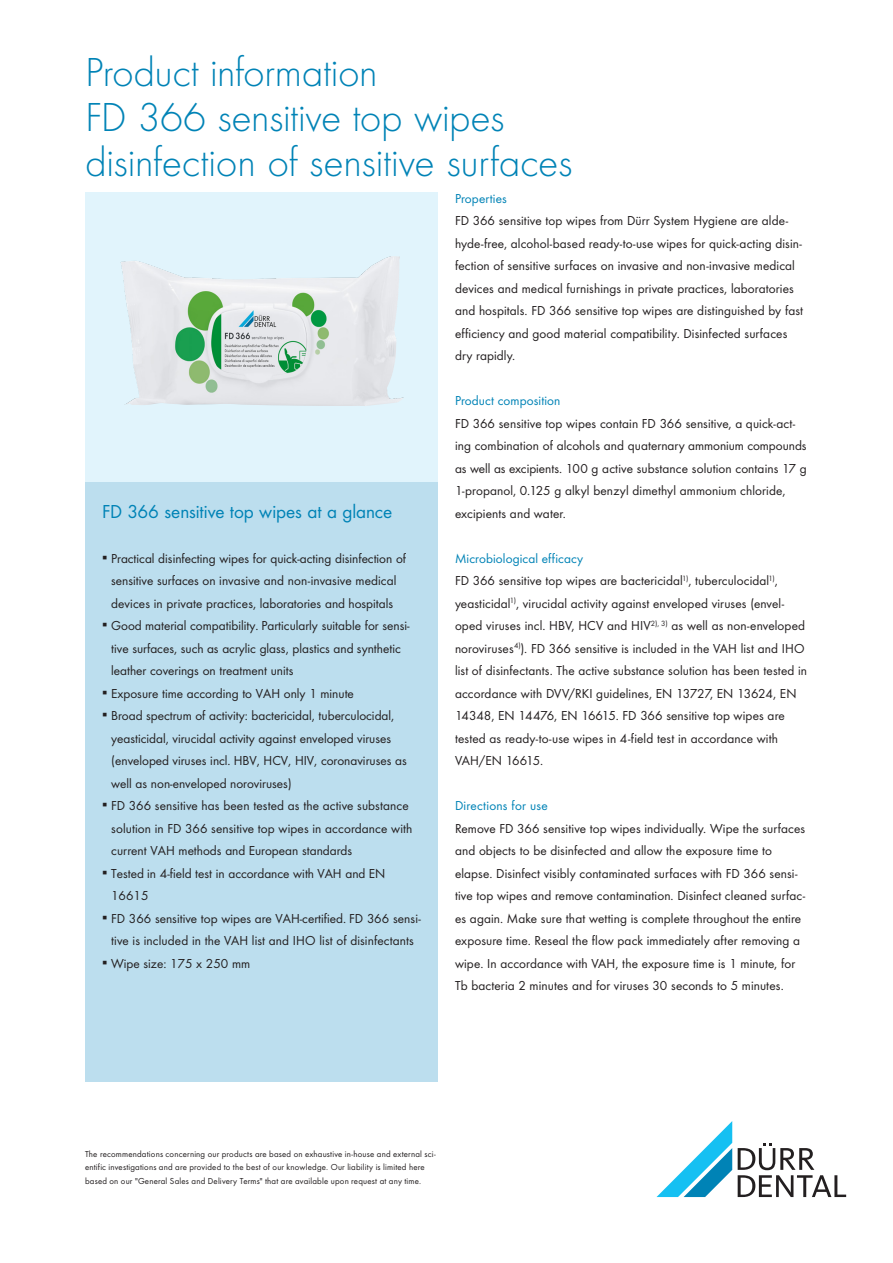
<style>
.page{position:relative;width:893px;height:1263px;background:#fff}
.page>*{position:absolute;margin:0;border:0;box-sizing:border-box;transform-origin:0 0}
.Headline{font:300 42px "Futura TOT";letter-spacing:-.01em;color:#0083b6}
.Headline_Kasten{font:19.5px "Futura TOT Boo";letter-spacing:-.005em;color:#0083b6}
.copy{font:13.5px/22.5px "Futura TOT Boo";letter-spacing:.005em;color:#231f20}
.copy-2{font:13.5px "Futura TOT Boo";letter-spacing:.01em;color:#0083b6}
.fussnoten{font:9px/13.5px "Futura TOT Boo";letter-spacing:.02em;color:#231f20}
</style>
<div class="page">
<div style="left:85px;top:481px;width:353px;height:601px;background:#bcdeee"></div>
<svg style="left:85px;top:192px;width:353px;height:289px;background:#dbedf1"></svg>
<svg style="left:656px;top:1121px;width:76px;height:76px"></svg>
<svg style="left:738px;top:1143px;width:108px;height:54px"></svg>
<img style="left:121px;top:256px;width:271px;height:63px">
<p class="Headline" style="left:85px;top:48px;width:294px">Product information</p>
<p class="Headline" style="left:85px;top:93px;width:421px">FD 366 sensitive top wipes</p>
<p class="Headline" style="left:85px;top:138px;width:489px">disinfection of sensitive surfaces</p>
<p class="copy-2" style="left:455px;top:190px;width:53px">Properties</p>
<p class="copy" style="left:455px;top:209px;width:350px">FD 366 sensitive top wipes from Dürr System Hygiene are alde&shy;hyde-free, alcohol-based ready-to-use wipes for quick-acting disin&shy;fection of sensitive surfaces on invasive and non-invasive medical devices and medical furnishings in private practices, laboratories and hospitals. FD 366 sensitive top wipes are distinguished by fast efficiency and good material compatibility. Disinfected surfaces dry rapidly.</p>
<p class="copy-2" style="left:455px;top:392px;width:107px">Product composition</p>
<p class="copy" style="left:455px;top:412px;width:353px">FD 366 sensitive top wipes contain FD 366 sensitive, a quick-act&shy;ing combination of alcohols and quaternary ammonium compounds as well as excipients. 100 g active substance solution contains 17 g 1-propanol, 0.125 g alkyl benzyl dimethyl ammonium chloride, excipients and water.</p>
<p class="copy-2" style="left:455px;top:550px;width:130px">Microbiological efficacy</p>
<p class="copy" style="left:455px;top:569px;width:354px">FD 366 sensitive top wipes are bactericidal<sup>1)</sup>, tuberculocidal<sup>1)</sup>, yeasticidal<sup>1)</sup>, virucidal activity against enveloped viruses (envel&shy;oped viruses incl. HBV, HCV and HIV<sup>2),</sup> <sup>3)</sup> as well as non-enveloped noroviruses<sup>4)</sup>). FD 366 sensitive is included in the VAH list and IHO list of disinfectants. The active substance solution has been tested in accordance with DVV/RKI guidelines, EN 13727, EN 13624, EN 14348, EN 14476, EN 16615. FD 366 sensitive top wipes are tested as ready-to-use wipes in 4-field test in accordance with VAH/EN 16615.</p>
<p class="copy-2" style="left:455px;top:797px;width:94px">Directions for use</p>
<p class="copy" style="left:455px;top:817px;width:352px">Remove FD 366 sensitive top wipes individually. Wipe the surfaces and objects to be disinfected and allow the exposure time to elapse. Disinfect visibly contaminated surfaces with FD 366 sensi&shy;tive top wipes and remove contamination. Disinfect cleaned surfac&shy;es again. Make sure that wetting is complete throughout the entire exposure time. Reseal the flow pack immediately after removing a wipe. In accordance with VAH, the exposure time is 1 minute, for Tb bacteria 2 minutes and for viruses 30 seconds to 5 minutes.</p>
<p class="Headline_Kasten" style="left:102px;top:499px;width:292px">FD 366 sensitive top wipes at a glance</p>
<p class="copy" style="left:102px;top:547px;width:306px;text-align:center">▪ Practical disinfecting wipes for quick-acting disinfection of sensitive surfaces on invasive and non-invasive medical devices in private practices, laboratories and hospitals</p>
<p class="copy" style="left:111px;top:614px;width:300px;text-indent:-9px">▪ Good material compatibility. Particularly suitable for sensi&shy;tive surfaces, such as acrylic glass, plastics and synthetic leather coverings on treatment units</p>
<p class="copy" style="left:102px;top:682px;width:253px">▪ Exposure time according to VAH only 1 minute</p>
<p class="copy" style="left:111px;top:704px;width:297px;text-indent:-9px">▪ Broad spectrum of activity: bactericidal, tuberculocidal, yeasticidal, virucidal activity against enveloped viruses (enveloped viruses incl. HBV, HCV, HIV, coronaviruses as well as non-enveloped noroviruses)</p>
<p class="copy" style="left:111px;top:794px;width:303px;text-indent:-9px">▪ FD 366 sensitive has been tested as the active substance solution in FD 366 sensitive top wipes in accordance with current VAH methods and European standards</p>
<p class="copy" style="left:111px;top:862px;width:276px;text-indent:-9px">▪ Tested in 4-field test in accordance with VAH and EN<br>16615</p>
<p class="copy" style="left:102px;top:907px;width:320px;text-align:center">▪ FD 366 sensitive top wipes are VAH-certified. FD 366 sensi&shy;tive is included in the VAH list and IHO list of disinfectants</p>
<p class="copy" style="left:102px;top:952px;width:150px">▪ Wipe size: 175 x 250 mm</p>
<p class="fussnoten" style="left:85px;top:1147px;width:352px">The recommendations concerning our products are based on exhaustive in-house and external sci&shy;entific investigations and are provided to the best of our knowledge. Our liability is limited here based on our "General Sales and Delivery Terms" that are available upon request at any time.</p>
</div>
